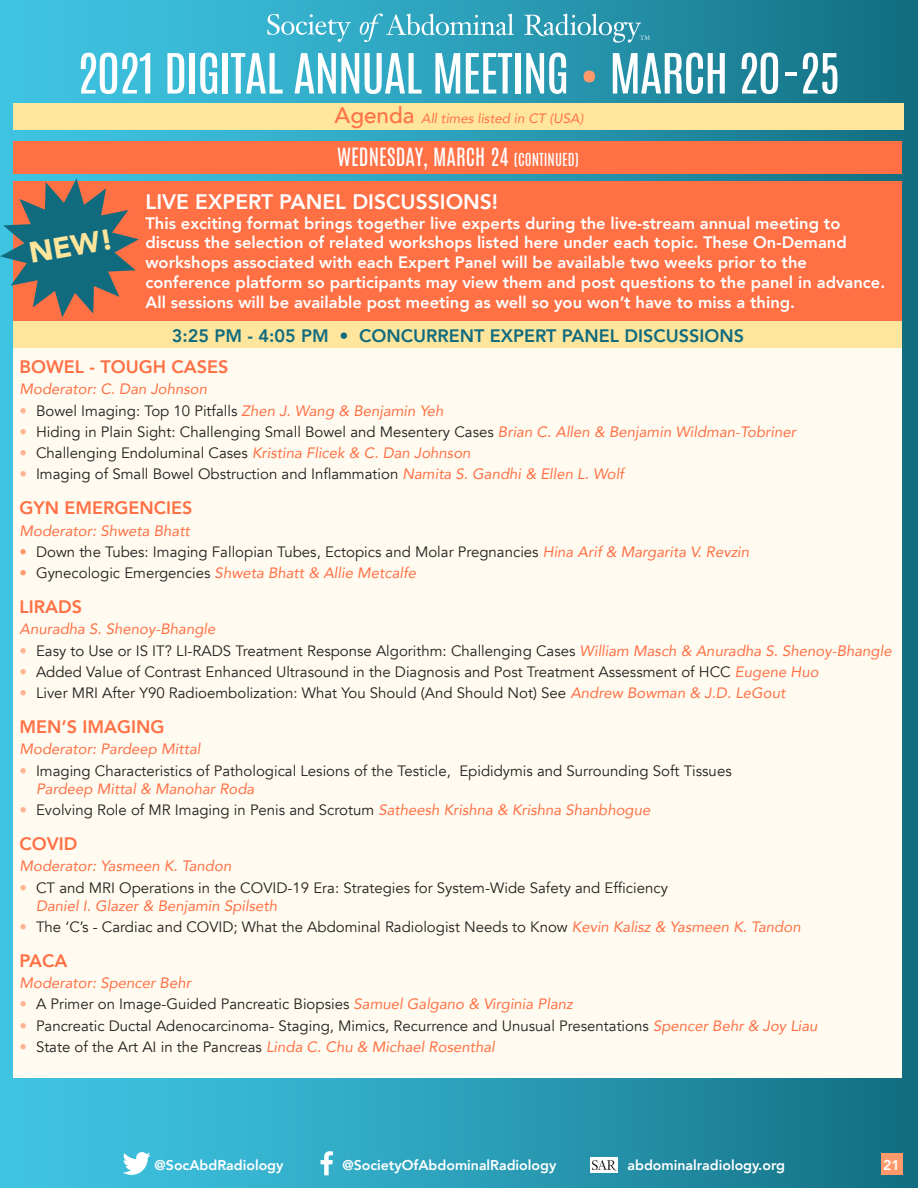
<style>
.page{position:relative;width:918px;height:1188px;background:#fff}
.page>*{position:absolute;margin:0;border:0;box-sizing:border-box;transform-origin:0 0}
.t1{font:47.1px "Antonio";letter-spacing:-.03em;color:#fff;scale:1.07 1}
.t2{font:900 29.25px "Avenir";color:#ffe69c}
.t3{font:21px "Antonio";color:#fff}
.t4{font:800 21px "Avenir";color:#fff}
.t5{font:800 18px "Avenir";color:#ff7045}
.t6{font:800 18px "Avenir";color:#116b7e}
.t7{font:800 16.5px/19.8px "Avenir";color:#fff}
.t8{font:15px/18px "Avenir";color:#231f20}
.t9{font:italic 15px "Avenir";color:#ff7045}
.t10{font:800 14.1px "Avenir";color:#fff}
.t11{font:italic 13.5px "Avenir";color:#ff7045}
.s1{color:#ff996b}
.s2{font-weight:500;font-style:normal;font-size:22.5px}
.s3{font-size:15px}
.s4{color:#ffb390}
.s5{font-style:italic;color:#ff7045}
.s6{font-style:normal;color:#ff996b}
.s7{font-style:normal;color:#231f20}
</style>
<div class="page">
<div style="left:0;top:0;width:918px;height:1188px;background:linear-gradient(to right,#42cbea,#147185)"></div>
<svg style="left:267px;top:14px;width:84px;height:28px;background:#56bcd3"></svg>
<svg style="left:360px;top:13px;width:154px;height:29px;background:#52b3c8"></svg>
<svg style="left:524px;top:13px;width:126px;height:30px;background:#4ca6ba"></svg>
<div style="left:14px;top:103px;width:890px;height:27px;background:#ffe69c"></div>
<svg style="left:320px;top:1151px;width:13px;height:24px"></svg>
<div style="left:590px;top:1158px;width:28px;height:15px;background:#fff"></div>
<svg style="left:592px;top:1160px;width:24px;height:11px"></svg>
<svg style="left:123px;top:1152px;width:28px;height:23px"></svg>
<div style="left:881px;top:1154px;width:21px;height:21px;background:#ff996b"></div>
<div style="left:14px;top:142px;width:888px;height:32px;background:#ff7045"></div>
<div style="left:14px;top:181px;width:888px;height:140px;background:#ff7045"></div>
<div style="left:14px;top:321px;width:888px;height:27px;background:#ffe69c"></div>
<div style="left:14px;top:348px;width:888px;height:729px;background:#fffbf0"></div>
<svg style="left:0;top:178px;width:139px;height:139px"></svg>
<h1 class="t1" style="left:77px;top:39px;width:716px">2021 DIGITAL ANNUAL MEETING <span class="s1">•</span> MARCH 20-25</h1>
<p class="t11" style="left:335px;top:110px;width:250px"><span class="s2">Agenda</span> All times listed in CT (USA)</p>
<p class="t3" style="left:337px;top:141px;width:243px">WEDNESDAY, MARCH 24 <span class="s3">(CONTINUED)</span></p>
<p class="t4" style="left:146px;top:185px;width:354px">LIVE EXPERT PANEL DISCUSSIONS!</p>
<p class="t7" style="left:146px;top:213px;width:741px">This exciting format brings together live experts during the live-stream annual meeting to discuss the selection of related workshops listed here under each topic. These On-Demand workshops associated with each Expert Panel will be available two weeks prior to the conference platform so participants may view them and post questions to the panel in advance.<br>All sessions will be available post meeting as well so you won’t have to miss a thing.</p>
<p class="t6" style="left:172px;top:322px;width:574px">3:25 PM - 4:05 PM • CONCURRENT EXPERT PANEL DISCUSSIONS</p>
<p class="t5" style="left:20px;top:353px;width:210px">BOWEL - TOUGH CASES</p>
<p class="t9" style="left:20px;top:380px;width:189px">Moderator: C. Dan Johnson</p>
<p class="t8" style="left:20px;top:402px;width:426px"><span class="s4">•</span> Bowel Imaging: Top 10 Pitfalls <span class="s5">Zhen J. Wang &amp; Benjamin Yeh</span></p>
<p class="t8" style="left:20px;top:423px;width:778px"><span class="s4">•</span> Hiding in Plain Sight: Challenging Small Bowel and Mesentery Cases <span class="s5">Brian C. Allen &amp; Benjamin Wildman-Tobriner</span></p>
<p class="t8" style="left:20px;top:444px;width:453px"><span class="s4">•</span> Challenging Endoluminal Cases <span class="s5">Kristina Flicek &amp; C. Dan Johnson</span></p>
<p class="t8" style="left:20px;top:465px;width:606px"><span class="s4">•</span> Imaging of Small Bowel Obstruction and Inflammation <span class="s5">Namita S. Gandhi &amp; Ellen L. Wolf</span></p>
<p class="t5" style="left:20px;top:494px;width:174px">GYN EMERGENCIES</p>
<p class="t9" style="left:20px;top:521px;width:172px">Moderator: Shweta Bhatt</p>
<p class="t8" style="left:20px;top:543px;width:731px"><span class="s1">•</span> Down the Tubes: Imaging Fallopian Tubes, Ectopics and Molar Pregnancies <span class="s5">Hina Arif &amp; Margarita V. Revzin</span></p>
<p class="t9" style="left:20px;top:564px;width:398px"><span class="s6">•</span> <span class="s7">Gynecologic Emergencies</span> Shweta Bhatt &amp; Allie Metcalfe</p>
<p class="t5" style="left:20px;top:593px;width:64px">LIRADS</p>
<p class="t9" style="left:20px;top:620px;width:197px">Anuradha S. Shenoy-Bhangle</p>
<p class="t8" style="left:20px;top:642px;width:874px"><span class="s4">•</span> Easy to Use or IS IT? LI-RADS Treatment Response Algorithm: Challenging Cases <span class="s5">William Masch &amp; Anuradha S. Shenoy-Bhangle</span></p>
<p class="t8" style="left:20px;top:663px;width:801px"><span class="s4">•</span> Added Value of Contrast Enhanced Ultrasound in the Diagnosis and Post Treatment Assessment of HCC <span class="s5">Eugene Huo</span></p>
<p class="t8" style="left:20px;top:684px;width:767px"><span class="s4">•</span> Liver MRI After Y90 Radioembolization: What You Should (And Should Not) See <span class="s5">Andrew Bowman &amp; J.D. LeGout</span></p>
<p class="t5" style="left:20px;top:713px;width:146px">MEN’S IMAGING</p>
<p class="t9" style="left:20px;top:740px;width:182px">Moderator: Pardeep Mittal</p>
<p class="t8" style="left:36px;top:762px;width:697px;text-indent:-16px"><span class="s4">•</span> Imaging Characteristics of Pathological Lesions of the Testicle, Epididymis and Surrounding Soft Tissues<br><span class="s5">Pardeep Mittal &amp; Manohar Roda</span></p>
<p class="t8" style="left:20px;top:801px;width:632px"><span class="s4">•</span> Evolving Role of MR Imaging in Penis and Scrotum <span class="s5">Satheesh Krishna &amp; Krishna Shanbhogue</span></p>
<p class="t5" style="left:20px;top:830px;width:59px">COVID</p>
<p class="t9" style="left:20px;top:857px;width:213px">Moderator: Yasmeen K. Tandon</p>
<p class="t8" style="left:36px;top:879px;width:633px;text-indent:-16px"><span class="s4">•</span> CT and MRI Operations in the COVID-19 Era: Strategies for System-Wide Safety and Efficiency<br><span class="s5">Daniel I. Glazer &amp; Benjamin Spilseth</span></p>
<p class="t8" style="left:20px;top:918px;width:783px"><span class="s4">•</span> The ‘C’s - Cardiac and COVID; What the Abdominal Radiologist Needs to Know <span class="s5">Kevin Kalisz &amp; Yasmeen K. Tandon</span></p>
<p class="t5" style="left:20px;top:947px;width:49px">PACA</p>
<p class="t9" style="left:20px;top:974px;width:173px">Moderator: Spencer Behr</p>
<p class="t8" style="left:20px;top:995px;width:555px"><span class="s4">•</span> A Primer on Image-Guided Pancreatic Biopsies <span class="s5">Samuel Galgano &amp; Virginia Planz</span></p>
<p class="t8" style="left:20px;top:1017px;width:800px"><span class="s4">•</span> Pancreatic Ductal Adenocarcinoma- Staging, Mimics, Recurrence and Unusual Presentations <span class="s5">Spencer Behr &amp; Joy Liau</span></p>
<p class="t8" style="left:20px;top:1038px;width:477px"><span class="s4">•</span> State of the Art AI in the Pancreas <span class="s5">Linda C. Chu &amp; Michael Rosenthal</span></p>
<p class="t2" style="left:25px;top:228px;width:86px;rotate:-10deg">NEW!</p>
<p class="t10" style="left:155px;top:1154px;width:130px">@SocAbdRadiology</p>
<p class="t10" style="left:342px;top:1154px;width:215px">@SocietyOfAbdominalRadiology</p>
<p class="t10" style="left:628px;top:1154px;width:159px">abdominalradiology.org</p>
<p class="t10" style="left:883px;top:1154px;width:18px">21</p>
</div>
